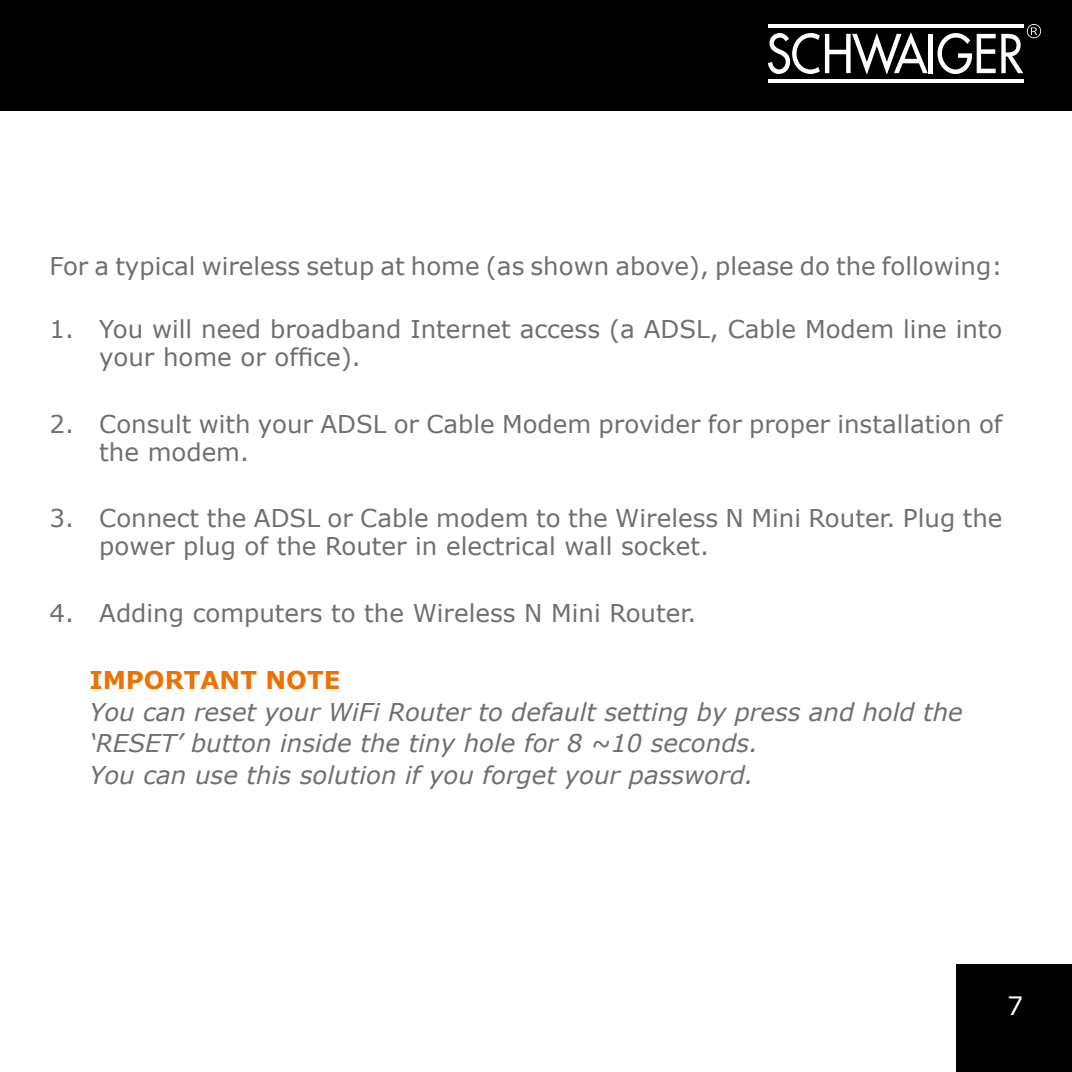
<style>
.page{position:relative;width:1072px;height:1072px;background:#fff}
.page>*{position:absolute;margin:0;border:0;box-sizing:border-box;transform-origin:0 0}
.t1{font:25.2px "Verdana";color:#fff}
.t2{font:24.5px/28px "Verdana";color:#706f6f}
.t3{font:italic 24.5px/31.5px "Verdana";color:#706f6f}
.t4{font:700 24.5px "Verdana";color:#ee7203}
</style>
<div class="page">
<div style="left:0;top:0;width:1071px;height:110px;background:#000"></div>
<svg style="left:825px;top:32px;width:102px;height:43px"></svg>
<div style="left:928px;top:34px;width:5px;height:39px;background:#fff"></div>
<svg style="left:937px;top:33px;width:58px;height:41px"></svg>
<hr style="left:768px;top:24px;width:255px;height:4px;background:#fff">
<hr style="left:768px;top:79px;width:255px;height:4px;background:#fff">
<svg style="left:768px;top:33px;width:51px;height:41px"></svg>
<svg style="left:1001px;top:24px;width:40px;height:49px"></svg>
<div style="left:956px;top:964px;width:115px;height:107px;background:#000"></div>
<p class="t2" style="left:50px;top:252px;width:954px">For a typical wireless setup at home (as shown above), please do the following:</p>
<p class="t2" style="left:99px;top:315px;width:904px;text-indent:-50px">1. You will need broadband Internet access (a ADSL, Cable Modem line into your home or office).</p>
<p class="t2" style="left:99px;top:409px;width:904px;text-indent:-50px">2. Consult with your ADSL or Cable Modem provider for proper installation of the modem.</p>
<p class="t2" style="left:99px;top:504px;width:904px;text-indent:-50px">3. Connect the ADSL or Cable modem to the Wireless N Mini Router. Plug the power plug of the Router in electrical wall socket.</p>
<p class="t2" style="left:50px;top:598px;width:648px">4. Adding computers to the Wireless N Mini Router.</p>
<p class="t4" style="left:89px;top:663px;width:253px">IMPORTANT NOTE</p>
<p class="t3" style="left:89px;top:696px;width:875px">You can reset your WiFi Router to default setting by press and hold the ‘RESET’ button inside the tiny hole for 8 ~10 seconds.<br>You can use this solution if you forget your password.</p>
<p class="t1" style="left:1007px;top:988px;width:18px">7</p>
</div>
